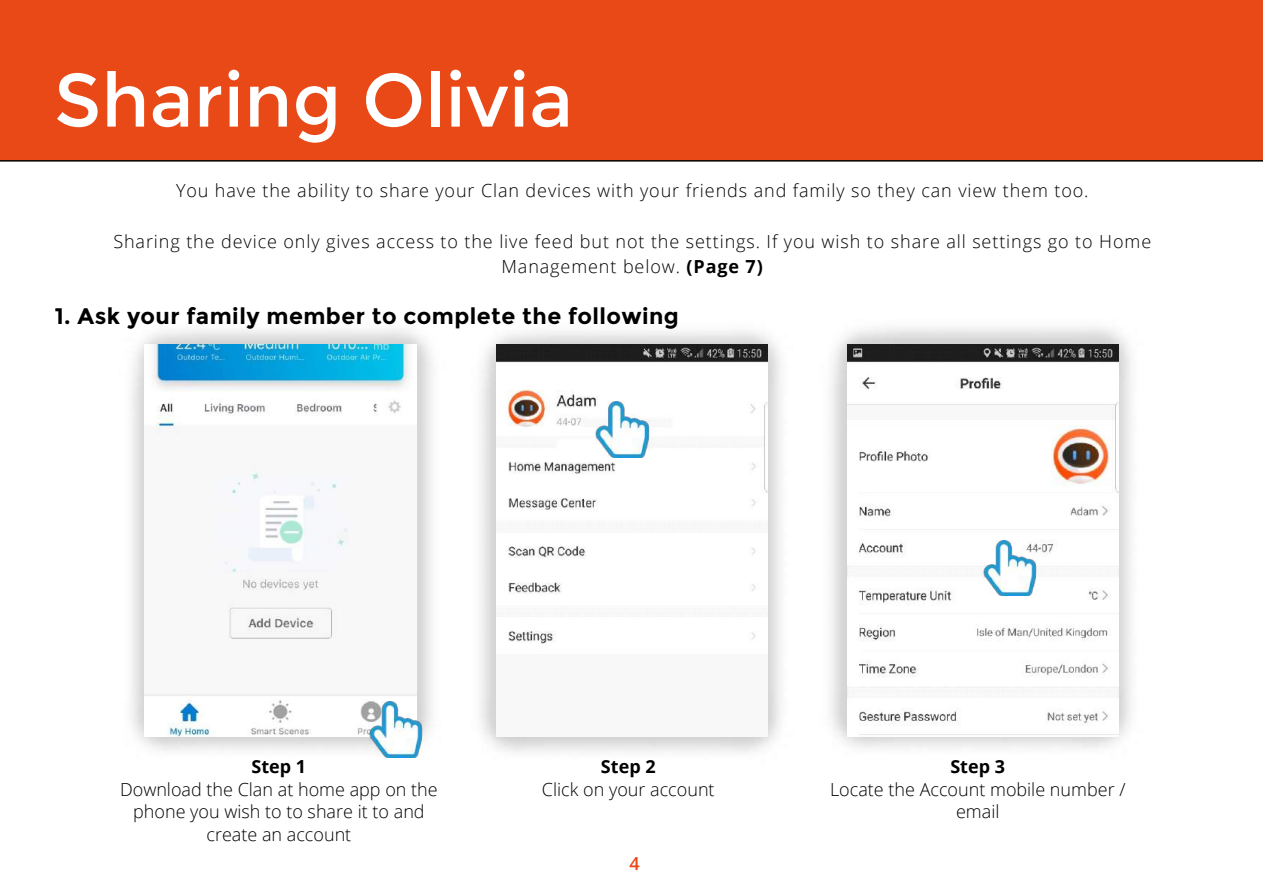
<style>
.page{position:relative;width:1263px;height:893px;background:#fff}
.page>*{position:absolute;margin:0;border:0;box-sizing:border-box;transform-origin:0 0}
.t1{font:75px "Montserrat";color:#fff}
.t2{font:700 22.5px "Montserrat";letter-spacing:.02em;color:#000}
.t3{font:300 18px/25.5px "Open Sans";letter-spacing:.05em;color:#000;text-align:center}
.t4{font:300 18px/22.5px "Open Sans";color:#000;text-align:center}
.t5{font:700 18px "Open Sans";color:#000}
.t6{font:600 18px "Open Sans";color:#e94817}
.s1{font-weight:700}
</style>
<div class="page">
<img style="left:638px;top:322px;width:350px;height:434px">
<img style="left:131px;top:326px;width:507px;height:432px">
<div style="left:0;top:0;width:1263px;height:162px;background:#e94817"></div>
<img style="left:144px;top:344px;width:272px;height:393px">
<img style="left:369px;top:702px;width:56px;height:55px">
<img style="left:496px;top:344px;width:271px;height:393px">
<img style="left:847px;top:344px;width:272px;height:393px">
<img style="left:596px;top:402px;width:55px;height:55px">
<img style="left:983px;top:541px;width:55px;height:55px">
<h1 class="t1" style="left:54px;top:57px;width:521px">Sharing Olivia</h1>
<p class="t3" style="left:176px;top:177px;width:914px">You have the ability to share your Clan devices with your friends and family so they can view them too.</p>
<p class="t3" style="left:113px;top:228px;width:1039px">Sharing the device only gives access to the live feed but not the settings. If you wish to share all settings go to Home<br>Management below. <span class="s1">(Page 7)</span></p>
<p class="t2" style="left:55px;top:303px;width:626px">1. Ask your family member to complete the following</p>
<p class="t5" style="left:252px;top:754px;width:56px">Step 1</p>
<p class="t4" style="left:120px;top:777px;width:319px">Download the Clan at home app on the phone you wish to to share it to and create an account</p>
<p class="t5" style="left:601px;top:754px;width:56px">Step 2</p>
<p class="t4" style="left:542px;top:777px;width:174px">Click on your account</p>
<p class="t6" style="left:629px;top:851px;width:12px">4</p>
<p class="t5" style="left:950px;top:754px;width:56px">Step 3</p>
<p class="t4" style="left:830px;top:777px;width:297px">Locate the Account mobile number / email</p>
</div>
